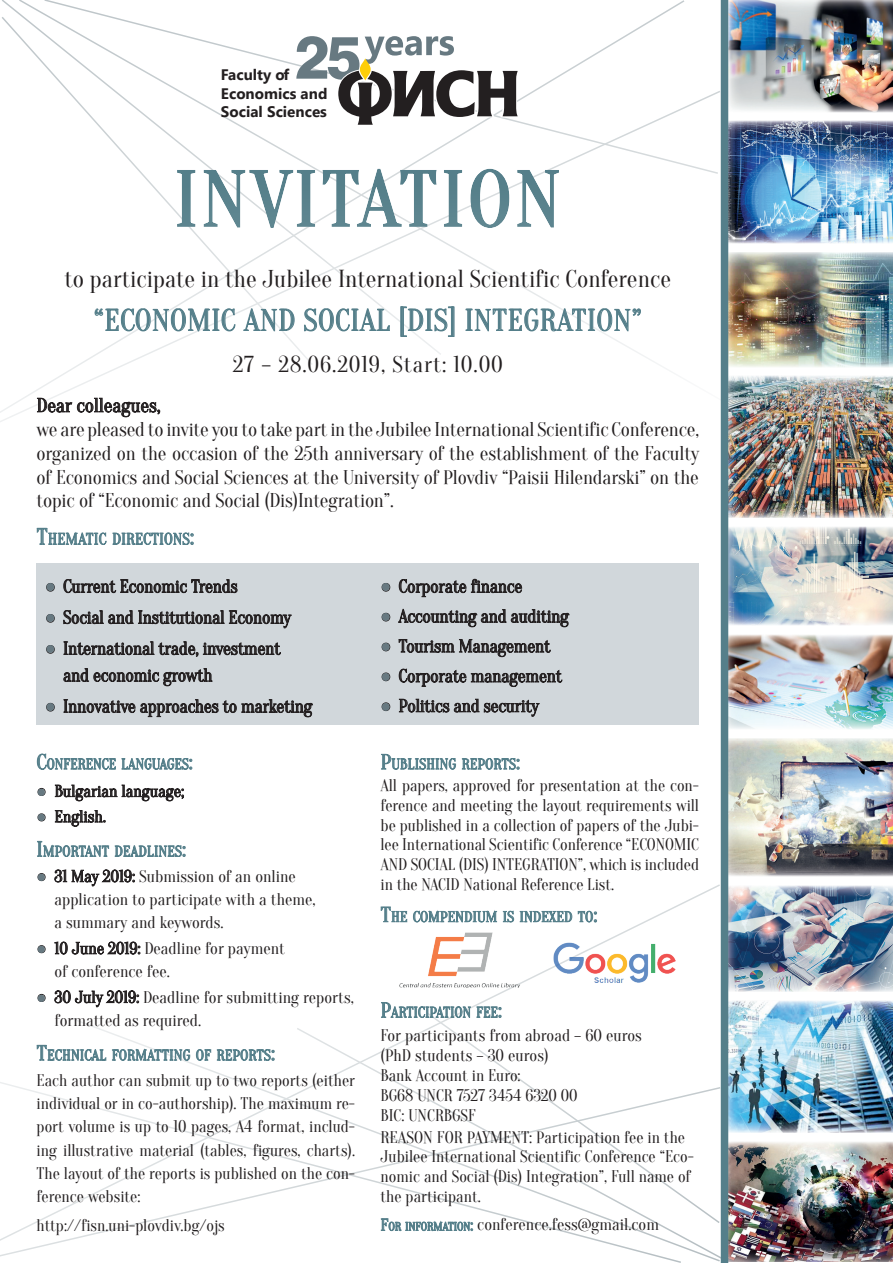
<style>
.page{position:relative;width:893px;height:1263px;background:#fff}
.page>*{position:absolute;margin:0;border:0;box-sizing:border-box;transform-origin:0 0}
.t1{font:78px "Oranienbaum";letter-spacing:.05em;color:#557f8a}
.t2{font:30px "Oranienbaum";letter-spacing:.02em;color:#557f8a}
.t3{font:24px "Oranienbaum";color:#231f20}
.t4{font:22.5px "Oranienbaum";letter-spacing:.04em;color:#231f20}
.t5{font:19.5px/23.9px "Oranienbaum";letter-spacing:-.01em;color:#231f20;text-align:justify}
.t6{font:18px/26.8px "Oranienbaum";letter-spacing:-.01em;color:#231f20}
.t7{font:16.5px/23.2px "Oranienbaum";color:#231f20}
.t8{font:15.75px "Oranienbaum";letter-spacing:.015em;color:#557f8a}
.t9{font:700 15.15px/18.3px "Segoe UI";color:#231f20}
.t10{font:14.7px "Oranienbaum";letter-spacing:.015em;color:#557f8a}
.s1{font-size:22.5px}
.s2{font-family:"Tinos";color:#677981}
.s3{font-size:21px}
.s4{color:#557f8a}
.s5{font-size:11.55px;color:#557f8a}
</style>
<div class="page">
<svg style="left:43px;top:0;width:677px;height:174px"></svg>
<svg style="left:2px;top:15px;width:312px;height:352px"></svg>
<svg style="left:297px;top:1028px;width:424px;height:235px"></svg>
<svg style="left:0;top:1075px;width:683px;height:188px"></svg>
<svg style="left:424px;top:1010px;width:297px;height:215px"></svg>
<img style="left:728px;top:121px;width:165px;height:122px">
<img style="left:728px;top:1142px;width:165px;height:120px">
<img style="left:728px;top:252px;width:165px;height:115px">
<img style="left:728px;top:527px;width:165px;height:98px">
<img style="left:728px;top:1001px;width:165px;height:132px">
<img style="left:728px;top:0;width:164px;height:112px">
<img style="left:728px;top:634px;width:165px;height:95px">
<img style="left:728px;top:885px;width:165px;height:107px">
<img style="left:728px;top:738px;width:165px;height:138px">
<img style="left:728px;top:376px;width:165px;height:142px">
<div style="left:721px;top:0;width:7px;height:1263px;background:#557f8a"></div>
<svg style="left:176px;top:167px;width:287px;height:5px"></svg>
<svg style="left:469px;top:167px;width:91px;height:5px"></svg>
<div style="left:158px;top:172px;width:442px;height:85px;background:#fff;opacity:.75"></div>
<svg style="left:94px;top:307px;width:142px;height:25px"></svg>
<svg style="left:243px;top:308px;width:52px;height:23px"></svg>
<svg style="left:304px;top:308px;width:86px;height:24px"></svg>
<svg style="left:400px;top:306px;width:55px;height:31px"></svg>
<svg style="left:465px;top:308px;width:176px;height:35px"></svg>
<svg style="left:37px;top:398px;width:123px;height:19px"></svg>
<svg style="left:37px;top:528px;width:157px;height:17px"></svg>
<div style="left:37px;top:564px;width:662px;height:161px;background:#d1d7db"></div>
<svg style="left:46px;top:583px;width:9px;height:9px"></svg>
<svg style="left:63px;top:579px;width:175px;height:14px"></svg>
<svg style="left:46px;top:614px;width:9px;height:9px"></svg>
<svg style="left:63px;top:610px;width:229px;height:19px"></svg>
<svg style="left:46px;top:645px;width:9px;height:9px"></svg>
<svg style="left:63px;top:641px;width:218px;height:16px"></svg>
<svg style="left:63px;top:668px;width:150px;height:18px"></svg>
<svg style="left:46px;top:703px;width:9px;height:8px"></svg>
<svg style="left:63px;top:699px;width:250px;height:18px"></svg>
<svg style="left:382px;top:583px;width:8px;height:9px"></svg>
<svg style="left:399px;top:579px;width:123px;height:18px"></svg>
<svg style="left:382px;top:613px;width:8px;height:8px"></svg>
<svg style="left:398px;top:609px;width:171px;height:18px"></svg>
<svg style="left:382px;top:643px;width:8px;height:8px"></svg>
<svg style="left:399px;top:639px;width:152px;height:18px"></svg>
<svg style="left:382px;top:672px;width:8px;height:9px"></svg>
<svg style="left:399px;top:668px;width:163px;height:19px"></svg>
<svg style="left:382px;top:702px;width:8px;height:9px"></svg>
<svg style="left:399px;top:699px;width:141px;height:18px"></svg>
<svg style="left:37px;top:753px;width:156px;height:17px"></svg>
<svg style="left:38px;top:788px;width:8px;height:8px"></svg>
<svg style="left:54px;top:784px;width:130px;height:17px"></svg>
<svg style="left:38px;top:813px;width:8px;height:8px"></svg>
<svg style="left:55px;top:810px;width:51px;height:17px"></svg>
<svg style="left:37px;top:841px;width:149px;height:16px"></svg>
<svg style="left:38px;top:873px;width:8px;height:8px"></svg>
<svg style="left:54px;top:869px;width:81px;height:18px"></svg>
<svg style="left:38px;top:945px;width:8px;height:8px"></svg>
<svg style="left:54px;top:941px;width:87px;height:13px"></svg>
<svg style="left:38px;top:994px;width:8px;height:8px"></svg>
<svg style="left:54px;top:990px;width:85px;height:18px"></svg>
<svg style="left:36px;top:1043px;width:239px;height:18px"></svg>
<svg style="left:381px;top:753px;width:139px;height:17px"></svg>
<svg style="left:380px;top:906px;width:27px;height:16px"></svg>
<svg style="left:413px;top:910px;width:84px;height:13px"></svg>
<svg style="left:503px;top:910px;width:94px;height:13px"></svg>
<img style="left:548px;top:937px;width:128px;height:46px">
<img style="left:399px;top:933px;width:121px;height:54px">
<svg style="left:381px;top:1000px;width:121px;height:18px"></svg>
<svg style="left:381px;top:1214px;width:93px;height:18px"></svg>
<svg style="left:296px;top:0;width:226px;height:127px"></svg>
<svg style="left:360px;top:58px;width:11px;height:22px"></svg>
<p class="t9" style="left:221px;top:65px;width:108px">Faculty of<br>Economics and<br>Social Sciences</p>
<h1 class="t1" style="left:175px;top:156px;width:388px">INVITATION</h1>
<p class="t3" style="left:65px;top:265px;width:608px">to participate in the Jubilee International Scientific Conference</p>
<p class="t2" style="left:94px;top:304px;width:549px">“ECONOMIC AND SOCIAL [DIS] INTEGRATION”</p>
<p class="t4" style="left:233px;top:351px;width:272px">27 – 28.06.2019, Start: 10.00</p>
<p class="t5" style="left:37px;top:394px;width:125px">Dear colleagues,</p>
<p class="t5" style="left:37px;top:418px;width:664px">we are pleased to invite you to take part in the Jubilee International Scientific Conference, organized on the occasion of the 25th anniversary of the establishment of the Faculty of Economics and Social Sciences at the University of Plovdiv “Paisii Hilendarski” on the topic of “Economic and Social (Dis)Integration”.</p>
<p class="t8" style="left:37px;top:530px;width:159px"><span class="s1">T</span>HEMATIC DIRECTIONS<span class="s1">:</span></p>
<p class="t6" style="left:45px;top:573px;width:194px"><span class="s2">●</span> Current Economic Trends</p>
<p class="t6" style="left:45px;top:604px;width:247px"><span class="s2">●</span> Social and Institutional Economy</p>
<p class="t6" style="left:63px;top:635px;width:219px;text-indent:-18px"><span class="s2">●</span> International trade, investment and economic growth</p>
<p class="t6" style="left:45px;top:693px;width:269px"><span class="s2">●</span> Innovative approaches to marketing</p>
<p class="t6" style="left:381px;top:573px;width:143px"><span class="s2">●</span> Corporate finance</p>
<p class="t6" style="left:381px;top:603px;width:190px"><span class="s2">●</span> Accounting and auditing</p>
<p class="t6" style="left:381px;top:633px;width:171px"><span class="s2">●</span> Tourism Management</p>
<p class="t6" style="left:381px;top:663px;width:183px"><span class="s2">●</span> Corporate management</p>
<p class="t6" style="left:381px;top:693px;width:160px"><span class="s2">●</span> Politics and security</p>
<p class="t10" style="left:37px;top:756px;width:158px"><span class="s3">C</span>ONFERENCE LANGUAGES<span class="s3">:</span></p>
<p class="t7" style="left:37px;top:780px;width:149px"><span class="s2">●</span> Bulgarian language;</p>
<p class="t7" style="left:37px;top:805px;width:71px"><span class="s2">●</span> English.</p>
<p class="t10" style="left:37px;top:843px;width:151px"><span class="s3">I</span>MPORTANT DEADLINES<span class="s3">:</span></p>
<p class="t7" style="left:55px;top:865px;width:263px;text-indent:-18px"><span class="s2">●</span> 31 May 2019: Submission of an online application to participate with a theme, a summary and keywords.</p>
<p class="t7" style="left:55px;top:937px;width:232px;text-indent:-18px"><span class="s2">●</span> 10 June 2019: Deadline for payment of conference fee.</p>
<p class="t7" style="left:55px;top:986px;width:301px;text-indent:-18px"><span class="s2">●</span> 30 July 2019: Deadline for submitting reports, formatted as required.</p>
<p class="t10" style="left:37px;top:1047px;width:240px"><span class="s3">T</span>ECHNICAL FORMATTING OF REPORTS<span class="s3">:</span></p>
<p class="t7" style="left:37px;top:1069px;width:320px;text-align:justify">Each author can submit up to two reports (either individual or in co-authorship). The maximum re&shy;port volume is up to 10 pages, A4 format, includ&shy;ing illustrative material (tables, figures, charts).<br>The layout of the reports is published on the con&shy;ference website:</p>
<p class="t7" style="left:37px;top:1214px;width:190px">http://fisn.uni-plovdiv.bg/ojs</p>
<p class="t10" style="left:381px;top:756px;width:141px"><span class="s3">P</span>UBLISHING REPORTS<span class="s3">:</span></p>
<p class="t7" style="left:381px;top:776px;width:320px;line-height:19.8px;text-align:justify">All papers, approved for presentation at the con&shy;ference and meeting the layout requirements will be published in a collection of papers of the Jubi&shy;lee International Scientific Conference “ECONOMIC AND SOCIAL (DIS) INTEGRATION”, which is included in the NACID National Reference List.</p>
<p class="t10" style="left:381px;top:908px;width:218px"><span class="s3">T</span>HE COMPENDIUM IS INDEXED TO<span class="s3">:</span></p>
<p class="t10" style="left:381px;top:1004px;width:123px"><span class="s3">P</span>ARTICIPATION FEE<span class="s3">:</span></p>
<p class="t7" style="left:381px;top:1026px;width:263px;line-height:19.8px">For participants from abroad – 60 euros (PhD students – 30 euros)</p>
<p class="t7" style="left:381px;top:1064px;width:142px">Bank Account in Euro:</p>
<p class="t7" style="left:381px;top:1084px;width:199px">BG68 UNCR 7527 3454 6320 00</p>
<p class="t7" style="left:381px;top:1104px;width:97px">BIC: UNCRBGSF</p>
<p class="t7" style="left:381px;top:1127px;width:315px;line-height:19.8px">REASON FOR PAYMENT: Participation fee in the Jubilee International Scientific Conference “Eco&shy;nomic and Social (Dis) Integration”, Full name of the participant.</p>
<p class="t7" style="left:381px;top:1213px;width:280px"><span class="s4">F</span><span class="s5">OR INFORMATION</span><span class="s4">:</span> conference.fess@gmail.com</p>
</div>
